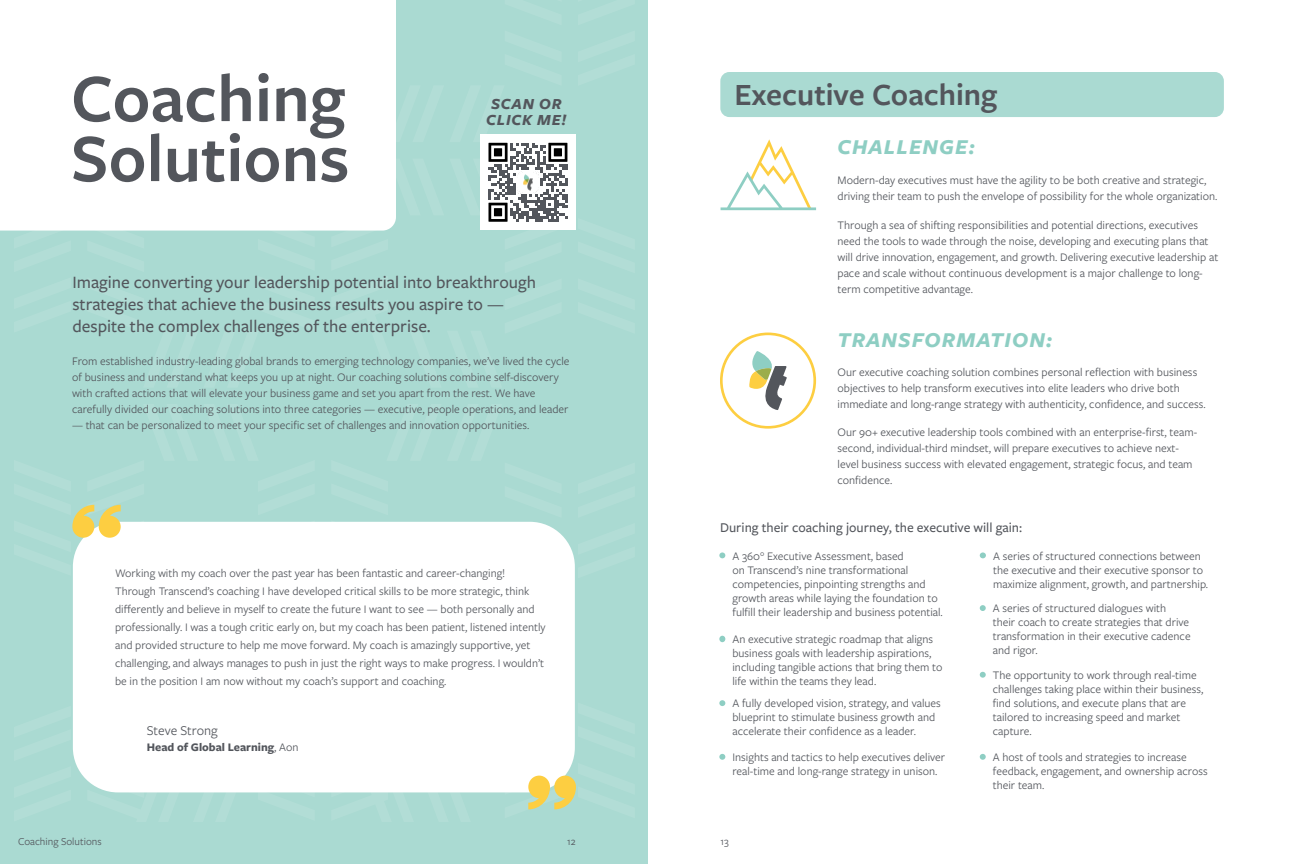
<style>
.page{position:relative;width:1296px;height:864px;background:#fff}
.page>*{position:absolute;margin:0;border:0;box-sizing:border-box;transform-origin:0 0}
.t1{font:600 70px/60px "Freight Sans Pro";color:#53565c}
.t2{font:600 32px "Freight Sans Pro";color:#53565c}
.t3{font:italic 700 22px "Freight Sans Pro";letter-spacing:.05em;color:#8ecec3}
.t4{font:500 18px/22px "Freight Sans Pro";color:#53565c}
.t5{font:italic 700 16px/16px "Freight Sans Pro";letter-spacing:.05em;color:#53565c}
.t6{font:500 14px "Freight Sans Pro";color:#53565c}
.t7{font:14px "Freight Sans Pro";color:#53565c}
.t8{font:12px/14px "Freight Sans Pro";color:#53565c}
.t9{font:700 12px "Freight Sans Pro";color:#53565c}
.t10{font:11px "Freight Sans Pro";color:#53565c}
.s1{font-weight:400}
</style>
<div class="page">
<div style="left:0;top:0;width:648px;height:864px;background:#aadad2"></div>
<div style="left:14px;top:706px;width:57px;height:116px;background:#aadad2"></div>
<div style="left:14px;top:231px;width:57px;height:102px;background:#aadad2"></div>
<div style="left:578px;top:218px;width:57px;height:116px;background:#aadad2"></div>
<div style="left:87px;top:231px;width:228px;height:157px;background:#aadad2"></div>
<div style="left:87px;top:780px;width:228px;height:42px;background:#aadad2"></div>
<div style="left:331px;top:404px;width:231px;height:131px;background:#aadad2"></div>
<div style="left:578px;top:462px;width:57px;height:116px;background:#aadad2"></div>
<div style="left:578px;top:0;width:57px;height:86px;background:#aadad2"></div>
<div style="left:480px;top:135px;width:96px;height:95px;background:#fff"></div>
<svg style="left:331px;top:0;width:236px;height:388px;background:#acd6cf"></svg>
<img style="left:517px;top:171px;width:22px;height:22px">
<svg style="left:0;top:0;width:396px;height:231px"></svg>
<svg style="left:719px;top:552px;width:6px;height:6px"></svg>
<svg style="left:719px;top:636px;width:6px;height:6px"></svg>
<svg style="left:980px;top:552px;width:6px;height:6px"></svg>
<svg style="left:719px;top:700px;width:6px;height:6px"></svg>
<svg style="left:980px;top:605px;width:6px;height:6px"></svg>
<svg style="left:980px;top:672px;width:6px;height:6px"></svg>
<svg style="left:980px;top:754px;width:6px;height:6px"></svg>
<div style="left:73px;top:522px;width:502px;height:270px;background:#fff;border-radius:45px"></div>
<svg style="left:14px;top:404px;width:301px;height:229px"></svg>
<svg style="left:331px;top:648px;width:304px;height:174px"></svg>
<svg style="left:719px;top:754px;width:6px;height:6px"></svg>
<svg style="left:721px;top:139px;width:95px;height:71px"></svg>
<svg style="left:720px;top:333px;width:96px;height:96px"></svg>
<div style="left:720px;top:72px;width:504px;height:45px;background:#aadad2;border-radius:9px"></div>
<h1 class="t1" style="left:71px;top:66px;width:280px">Coaching<br>Solutions</h1>
<h3 class="t5" style="left:486px;top:95px;width:82px">SCAN OR<br>CLICK ME!</h3>
<h3 class="t4" style="left:72px;top:270px;width:465px">Imagine converting your leadership potential into breakthrough strategies that achieve the business results you aspire to — despite the complex challenges of the enterprise.</h3>
<p class="t8" style="left:72px;top:353px;width:499px;line-height:16px">From established industry-leading global brands to emerging technology companies, we’ve lived the cycle of business and understand what keeps you up at night. Our coaching solutions combine self-discovery with crafted actions that will elevate your business game and set you apart from the rest. We have carefully divided our coaching solutions into three categories — executive, people operations, and leader</p>
<p class="t8" style="left:72px;top:418px;width:459px">— that can be personalized to meet your specific set of challenges and innovation opportunities.</p>
<p class="t8" style="left:115px;top:563px;width:432px;line-height:18px">Working with my coach over the past year has been fantastic and career-changing!<br>Through Transcend’s coaching I have developed critical skills to be more strategic, think differently and believe in myself to create the future I want to see — both personally and professionally. I was a tough critic early on, but my coach has been patient, listened intently and provided structure to help me move forward. My coach is amazingly supportive, yet challenging, and always manages to push in just the right ways to make progress. I wouldn’t be in the position I am now without my coach’s support and coaching.</p>
<p class="t7" style="left:147px;top:721px;width:73px">Steve Strong</p>
<p class="t9" style="left:147px;top:739px;width:153px">Head of Global Learning<span class="s1">, Aon</span></p>
<h2 class="t2" style="left:734px;top:73px;width:264px">Executive Coaching</h2>
<h3 class="t3" style="left:838px;top:132px;width:139px">CHALLENGE:</h3>
<p class="t8" style="left:838px;top:172px;width:381px;line-height:16px">Modern-day executives must have the agility to be both creative and strategic, driving their team to push the envelope of possibility for the whole organization.</p>
<p class="t8" style="left:838px;top:217px;width:382px;line-height:16px">Through a sea of shifting responsibilities and potential directions, executives need the tools to wade through the noise, developing and executing plans that will drive innovation, engagement, and growth. Delivering executive leadership at pace and scale without continuous development is a major challenge to long&shy;term competitive advantage.</p>
<h3 class="t3" style="left:838px;top:325px;width:216px">TRANSFORMATION:</h3>
<p class="t8" style="left:838px;top:363px;width:370px;line-height:16px">Our executive coaching solution combines personal reflection with business objectives to help transform executives into elite leaders who drive both immediate and long-range strategy with authenticity, confidence, and success.</p>
<p class="t8" style="left:838px;top:423px;width:361px;line-height:16px">Our 90+ executive leadership tools combined with an enterprise-first, team&shy;second, individual-third mindset, will prepare executives to achieve next&shy;level business success with elevated engagement, strategic focus, and team confidence.</p>
<p class="t6" style="left:720px;top:518px;width:304px">During their coaching journey, the executive will gain:</p>
<p class="t8" style="left:732px;top:548px;width:212px">A 360° Executive Assessment, based<br>on Transcend’s nine transformational competencies, pinpointing strengths and growth areas while laying the foundation to fulfill their leadership and business potential.</p>
<p class="t8" style="left:732px;top:631px;width:212px">An executive strategic roadmap that aligns business goals with leadership aspirations, including tangible actions that bring them to life within the teams they lead.</p>
<p class="t8" style="left:732px;top:696px;width:210px">A fully developed vision, strategy, and values blueprint to stimulate business growth and accelerate their confidence as a leader.</p>
<p class="t8" style="left:732px;top:750px;width:214px">Insights and tactics to help executives deliver real-time and long-range strategy in unison.</p>
<p class="t8" style="left:993px;top:548px;width:216px">A series of structured connections between the executive and their executive sponsor to maximize alignment, growth, and partnership.</p>
<p class="t8" style="left:993px;top:601px;width:199px">A series of structured dialogues with their coach to create strategies that drive transformation in their executive cadence and rigor.</p>
<p class="t8" style="left:993px;top:668px;width:212px">The opportunity to work through real-time challenges taking place within their business, find solutions, and execute plans that are tailored to increasing speed and market capture.</p>
<p class="t8" style="left:993px;top:750px;width:216px">A host of tools and strategies to increase feedback, engagement, and ownership across their team.</p>
<p class="t10" style="left:18px;top:834px;width:85px">Coaching Solutions</p>
<p class="t10" style="left:567px;top:834px;width:10px">12</p>
<p class="t10" style="left:721px;top:834px;width:10px">13</p>
</div>
